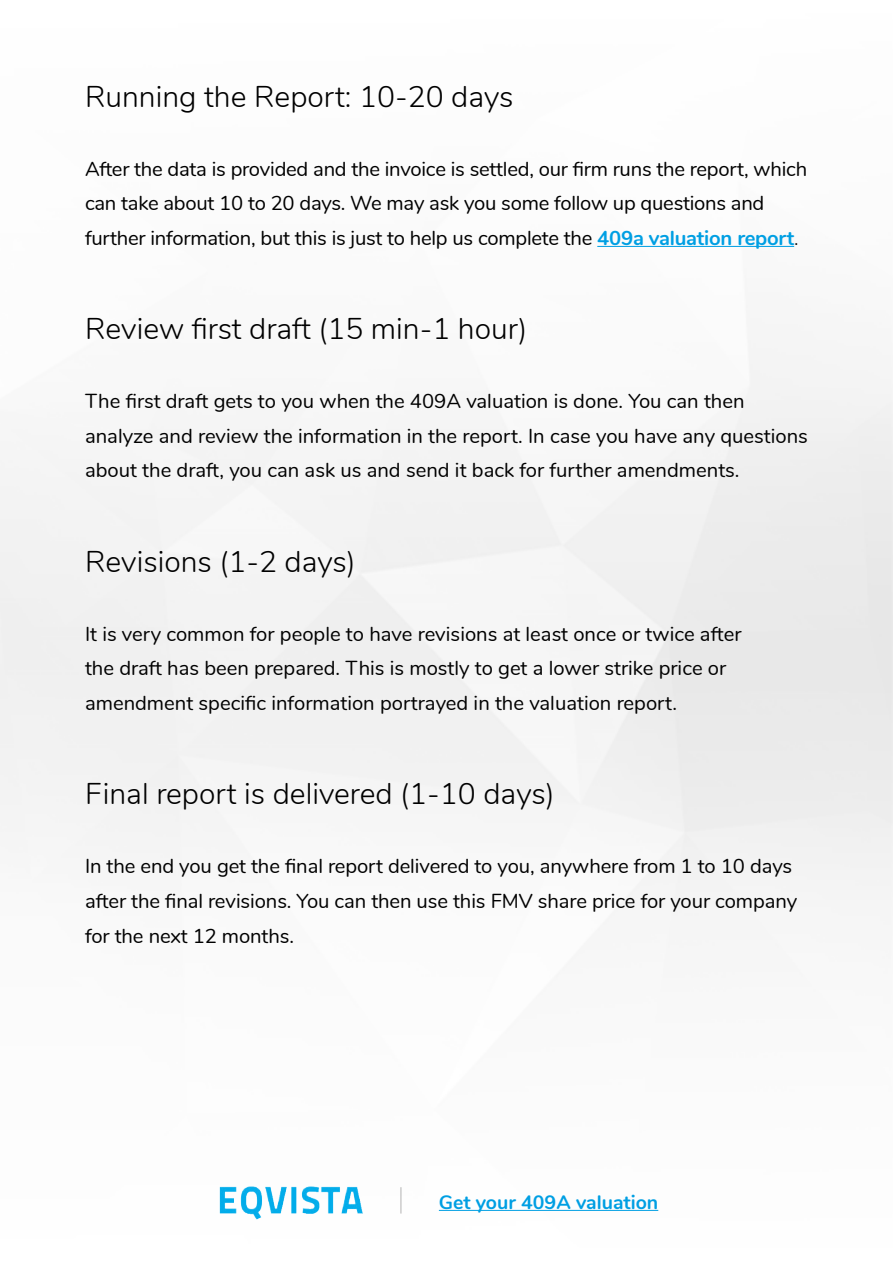
<style>
.page{position:relative;width:893px;height:1263px;background:#fff}
.page>*{position:absolute;margin:0;border:0;box-sizing:border-box;transform-origin:0 0}
.t1{font:300 30px "Nunito";color:#000}
.t2{font:20.25px/34.5px "Nunito";letter-spacing:-.005em;color:#000}
.t3{font:700 19.5px "Nunito";color:#009fe3}
.s1{font-weight:700;color:#009fe3}
.s2{font-weight:300}
</style>
<div class="page">
<hr style="left:597px;top:246px;width:197px;height:1px;background:#009fe3">
<img style="left:219px;top:1186px;width:144px;height:34px">
<svg style="left:401px;top:1187px;width:1px;height:26px"></svg>
<hr style="left:439px;top:1210px;width:219px;height:1px;background:#009fe3">
<h1 class="t1" style="left:85px;top:74px;width:430px">Running the Report: 10-20 days</h1>
<p class="t2" style="left:85px;top:150px;width:724px">After the data is provided and the invoice is settled, our firm runs the report, which can take about 10 to 20 days. We may ask you some follow up questions and further information, but this is just to help us complete the <span class="s1">409a valuation report</span><span class="s2">.</span></p>
<h1 class="t1" style="left:85px;top:307px;width:444px">Review first draft (15 min-1 hour)</h1>
<p class="t2" style="left:85px;top:383px;width:724px">The first draft gets to you when the 409A valuation is done. You can then analyze and review the information in the report. In case you have any questions about the draft, you can ask us and send it back for further amendments.</p>
<h1 class="t1" style="left:85px;top:539px;width:272px">Revisions (1-2 days)</h1>
<p class="t2" style="left:85px;top:615px;width:658px">It is very common for people to have revisions at least once or twice after the draft has been prepared. This is mostly to get a lower strike price or amendment specific information portrayed in the valuation report.</p>
<h1 class="t1" style="left:85px;top:772px;width:471px">Final report is delivered (1-10 days)</h1>
<p class="t2" style="left:85px;top:848px;width:714px">In the end you get the final report delivered to you, anywhere from 1 to 10 days after the final revisions. You can then use this FMV share price for your company for the next 12 months.</p>
<p class="t3" style="left:439px;top:1188px;width:221px">Get your 409A valuation</p>
</div>
